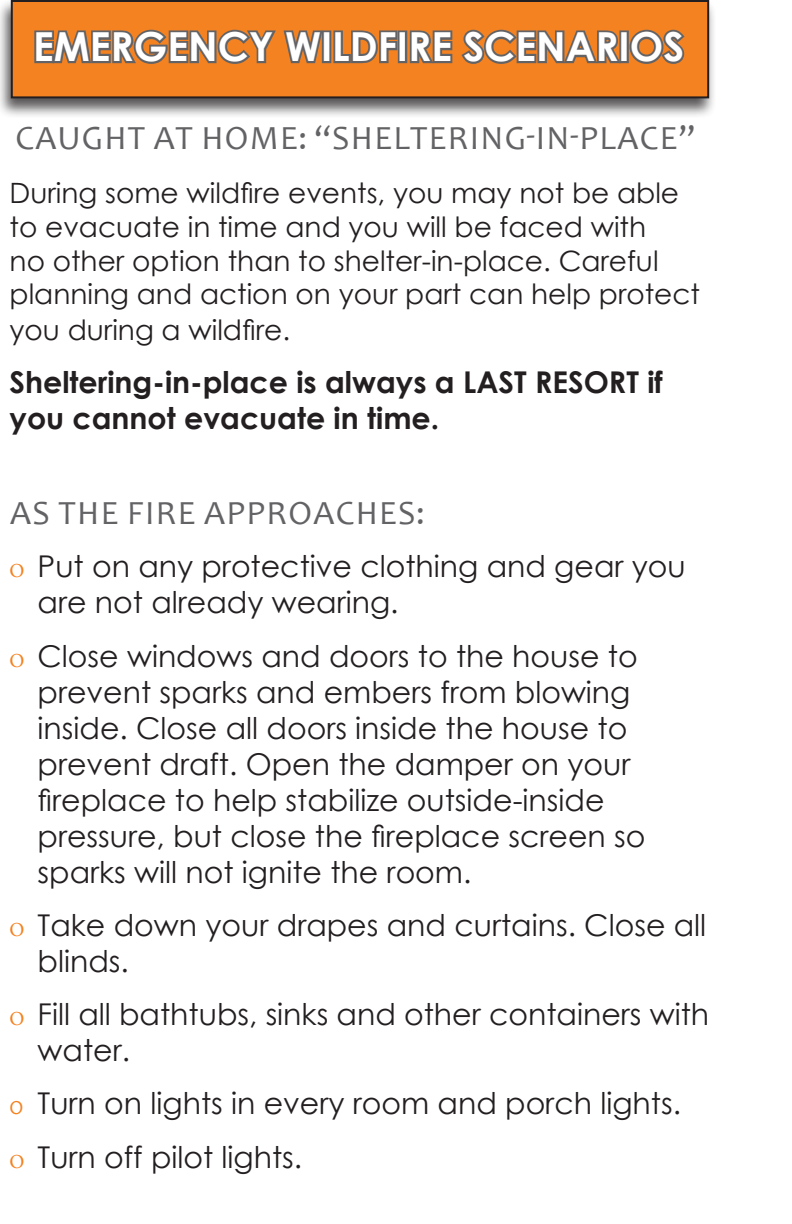
<style>
.page{position:relative;width:792px;height:1224px;background:#fff}
.page>*{position:absolute;margin:0;border:0;box-sizing:border-box;transform-origin:0 0}
.t1{font:700 40px "Century Gothic";color:#fff}
.Body{font:34px "Candara";letter-spacing:.04em;color:#636366}
.t2{font:30px/36px "Century Gothic";color:#231f20}
.Body-2{font:700 30px/36px "Century Gothic";color:#231f20}
.Body-3{font:28px/34.2px "Century Gothic";color:#231f20}
.s1{font-family:"Minion Pro";font-size:20px;color:#f58220}
.s2{font-family:"Candara";font-size:20px;color:#f58220}
</style>
<div class="page">
<div style="left:0;top:0;width:716px;height:119px;background:#231f20;opacity:.75"></div>
<div style="left:12px;top:1px;width:696px;height:96px;background:#f58220"></div>
<div style="left:11px;top:0;width:698px;height:98px;border:2px solid #231f20"></div>
<svg style="left:34px;top:29px;width:291px;height:35px"></svg>
<div style="left:322px;top:30px;width:9px;height:33px;border:4px solid #636366"></div>
<svg style="left:331px;top:30px;width:68px;height:34px"></svg>
<div style="left:398px;top:30px;width:9px;height:33px;border:4px solid #636366"></div>
<svg style="left:409px;top:29px;width:276px;height:35px"></svg>
<p class="t1" style="left:33px;top:16px;width:653px">EMERGENCY WILDFIRE SCENARIOS</p>
<p class="Body" style="left:15px;top:117px;width:681px">CAUGHT AT HOME: “SHELTERING-IN-PLACE”</p>
<p class="Body-3" style="left:10px;top:176px;width:692px">During some wildfire events, you may not be able to evacuate in time and you will be faced with<br>no other option than to shelter-in-place. Careful planning and action on your part can help protect you during a wildfire.</p>
<p class="Body-2" style="left:10px;top:363px;width:655px">Sheltering-in-place is always a LAST RESORT if you cannot evacuate in time.</p>
<p class="Body" style="left:10px;top:492px;width:416px">AS THE FIRE APPROACHES:</p>
<p class="t2" style="left:38px;top:548px;width:650px;text-indent:-28px"><span class="s1">O</span> Put on any protective clothing and gear you are not already wearing.</p>
<p class="t2" style="left:38px;top:637px;width:609px;text-indent:-28px"><span class="s1">O</span> Close windows and doors to the house to prevent sparks and embers from blowing inside. Close all doors inside the house to prevent draft. Open the damper on your fireplace to help stabilize outside-inside pressure, but close the fireplace screen so sparks will not ignite the room.</p>
<p class="t2" style="left:38px;top:907px;width:670px;text-indent:-28px"><span class="s1">O</span> Take down your drapes and curtains. Close all blinds.</p>
<p class="t2" style="left:38px;top:996px;width:673px;text-indent:-28px"><span class="s1">O</span> Fill all bathtubs, sinks and other containers with water.</p>
<p class="t2" style="left:10px;top:1085px;width:673px"><span class="s2">O</span> Turn on lights in every room and porch lights.</p>
<p class="t2" style="left:10px;top:1138px;width:294px"><span class="s1">O</span> Turn off pilot lights.</p>
</div>
